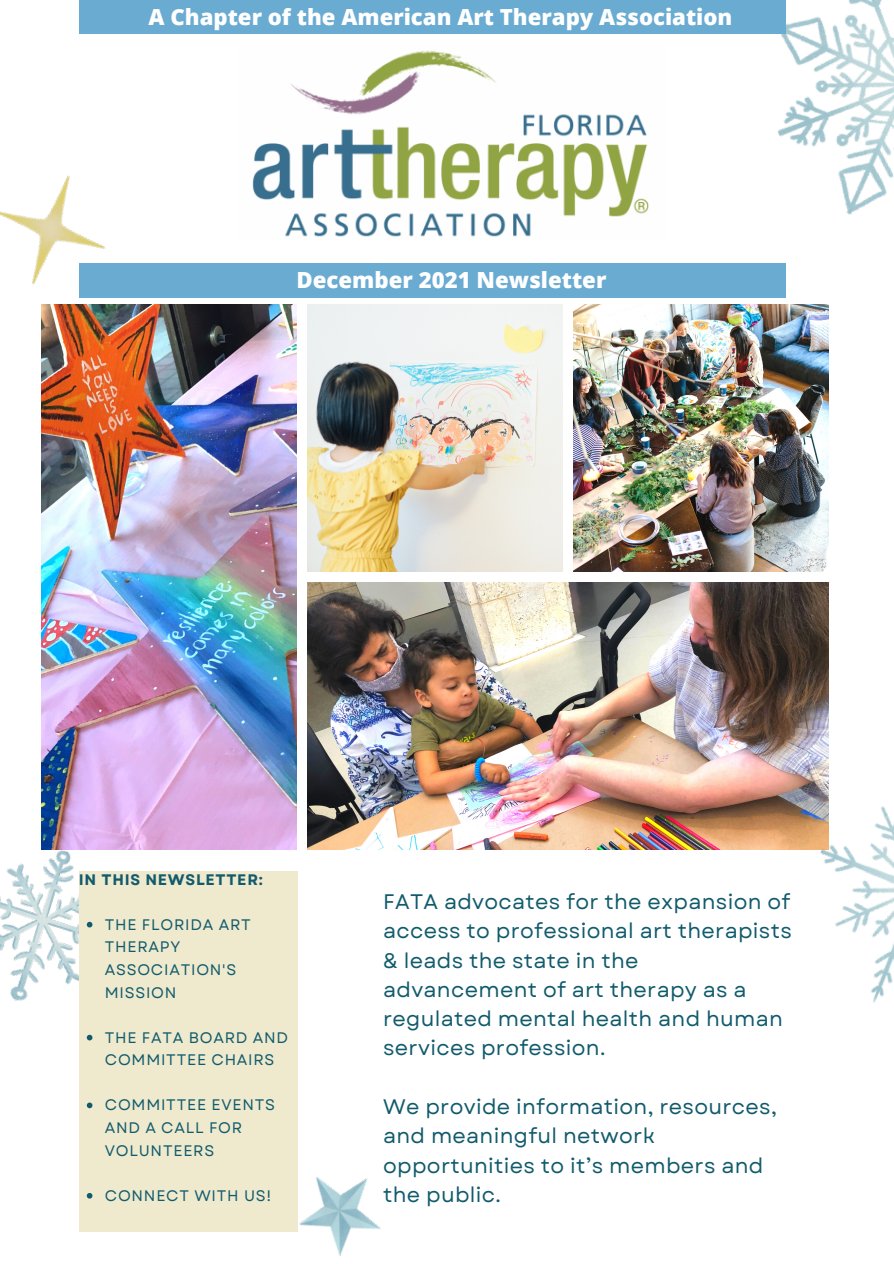
<style>
.page{position:relative;width:894px;height:1264px;background:#fff}
.page>*{position:absolute;margin:0;border:0;box-sizing:border-box;transform-origin:0 0}
.t1{font:800 22.2px "Open Sans";color:#fff}
.t2{font:21px/29.2px "Garet";letter-spacing:.015em;color:#115b6c}
.t3{font:15.3px/22.6px "Garet";letter-spacing:.05em;color:#115b6c}
.t4{font:700 15.3px "Garet";letter-spacing:.05em;color:#115b6c}
</style>
<div class="page">
<img style="left:42px;top:304px;width:254px;height:545px">
<img style="left:308px;top:304px;width:254px;height:267px">
<img style="left:573px;top:304px;width:255px;height:267px">
<img style="left:308px;top:582px;width:520px;height:267px">
<img style="left:0;top:830px;width:132px;height:171px">
<div style="left:79px;top:871px;width:218px;height:360px;background:#efe9ce"></div>
<img style="left:776px;top:739px;width:117px;height:264px">
<img style="left:778px;top:0;width:115px;height:215px">
<img style="left:283px;top:1153px;width:98px;height:103px">
<img style="left:0;top:175px;width:125px;height:130px">
<img style="left:252px;top:50px;width:397px;height:187px">
<div style="left:79px;top:0;width:706px;height:34px;background:#6aabd2"></div>
<div style="left:79px;top:263px;width:706px;height:34px;background:#6aabd2"></div>
<svg style="left:87px;top:921px;width:5px;height:6px"></svg>
<svg style="left:87px;top:1034px;width:5px;height:6px"></svg>
<svg style="left:87px;top:1102px;width:5px;height:6px"></svg>
<svg style="left:87px;top:1193px;width:5px;height:5px"></svg>
<p class="t1" style="left:148px;top:1px;width:585px">A Chapter of the American Art Therapy Association</p>
<p class="t1" style="left:296px;top:264px;width:311px">December 2021 Newsletter</p>
<p class="t4" style="left:79px;top:868px;width:185px">IN THIS NEWSLETTER:</p>
<p class="t3" style="left:105px;top:913px;width:147px">THE FLORIDA ART<br>THERAPY<br>ASSOCIATION'S<br>MISSION</p>
<p class="t3" style="left:105px;top:1026px;width:185px">THE FATA BOARD AND<br>COMMITTEE CHAIRS</p>
<p class="t3" style="left:105px;top:1093px;width:172px">COMMITTEE EVENTS<br>AND A CALL FOR<br>VOLUNTEERS</p>
<p class="t3" style="left:105px;top:1184px;width:168px">CONNECT WITH US!</p>
<p class="t2" style="left:383px;top:887px;width:410px">FATA advocates for the expansion of access to professional art therapists &amp; leads the state in the advancement of art therapy as a regulated mental health and human services profession.</p>
<p class="t2" style="left:383px;top:1092px;width:395px">We provide information, resources, and meaningful network opportunities to it’s members and the public.</p>
</div>
